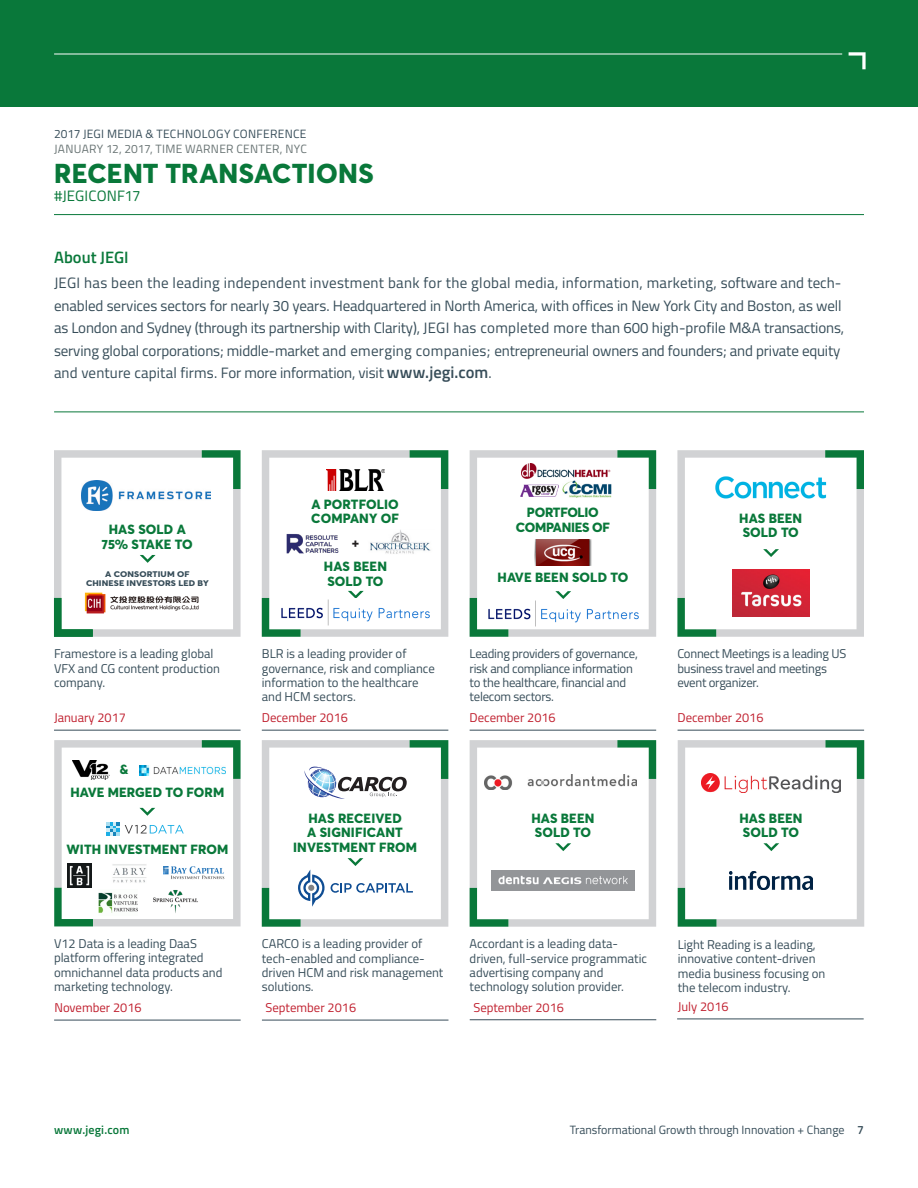
<style>
.page{position:relative;width:918px;height:1188px;background:#fff}
.page>*{position:absolute;margin:0;border:0;box-sizing:border-box;transform-origin:0 0}
.t1{font:800 27px "Averta Std";letter-spacing:.01em;color:#09783a}
.t2{font:600 16.5px "Titillium Web";color:#09783a}
.t3{font:15px/22.5px "Titillium Web";letter-spacing:-.005em;color:#374d59}
.t4{font:15px "Titillium Web";letter-spacing:.015em;color:#09783a}
.t5{font:800 13.2px/14.5px "Averta Std";letter-spacing:.01em;color:#09783a}
.t6{font:800 13.2px/14.5px "Averta Std";letter-spacing:-.02em;color:#09783a;text-align:center}
.t7{font:800 13.2px "Averta Std";color:#231f20}
.t8{font:12.75px/14.2px "Titillium Web";color:#374d59}
.t9{font:12.75px/14.1px "Titillium Web";letter-spacing:-.02em;color:#374d59}
.t10{font:12.75px "Titillium Web";color:#c01f2e}
.t11{font:12px "Titillium Web";color:#374d59}
.t12{font:12px "Titillium Web";letter-spacing:.025em;color:#697474}
.t13{font:12px "Titillium Web";letter-spacing:.025em;color:#374d59}
.t14{font:600 12px "Titillium Web";letter-spacing:.015em;color:#09783a}
.t15{font:800 8.1px/8.7px "Averta Std";letter-spacing:.01em;color:#374d59;text-align:center;scale:1.12 1}
.s1{font-weight:600;font-size:16.5px}
.s2{font-weight:600}
</style>
<div class="page">
<hr style="left:54px;top:214px;width:810px;height:1px;background:#09783a">
<svg style="left:470px;top:450px;width:186px;height:187px"></svg>
<img style="left:521px;top:463px;width:90px;height:15px">
<img style="left:562px;top:481px;width:50px;height:16px">
<img style="left:521px;top:481px;width:38px;height:21px">
<hr style="left:470px;top:730px;width:186px;height:1px;background:#374d59">
<hr style="left:262px;top:730px;width:186px;height:1px;background:#374d59">
<svg style="left:262px;top:450px;width:186px;height:187px"></svg>
<img style="left:280px;top:599px;width:151px;height:28px">
<img style="left:285px;top:532px;width:56px;height:23px">
<img style="left:367px;top:530px;width:67px;height:25px">
<svg style="left:677px;top:450px;width:187px;height:187px"></svg>
<hr style="left:678px;top:730px;width:186px;height:1px;background:#374d59">
<svg style="left:54px;top:740px;width:187px;height:186px"></svg>
<hr style="left:54px;top:1020px;width:187px;height:1px;background:#374d59">
<svg style="left:262px;top:740px;width:186px;height:187px"></svg>
<hr style="left:262px;top:1020px;width:186px;height:1px;background:#374d59">
<svg style="left:678px;top:740px;width:186px;height:187px"></svg>
<img style="left:730px;top:871px;width:82px;height:18px">
<hr style="left:677px;top:1019px;width:187px;height:1px;background:#374d59">
<svg style="left:470px;top:740px;width:186px;height:187px"></svg>
<img style="left:491px;top:870px;width:143px;height:21px">
<hr style="left:470px;top:1019px;width:186px;height:1px;background:#374d59">
<svg style="left:54px;top:450px;width:187px;height:187px"></svg>
<img style="left:82px;top:587px;width:151px;height:37px">
<hr style="left:54px;top:730px;width:187px;height:1px;background:#374d59">
<div style="left:0;top:0;width:918px;height:107px;background:#09783a"></div>
<svg style="left:849px;top:52px;width:17px;height:17px"></svg>
<hr style="left:54px;top:54px;width:788px;height:1px;background:#fff">
<hr style="left:54px;top:412px;width:810px;height:1px;background:#09783a">
<p class="t13" style="left:54px;top:125px;width:254px">2017 JEGI MEDIA &amp; TECHNOLOGY CONFERENCE</p>
<p class="t12" style="left:54px;top:140px;width:254px">JANUARY 12, 2017, TIME WARNER CENTER, NYC</p>
<p class="t1" style="left:54px;top:157px;width:321px">RECENT TRANSACTIONS</p>
<p class="t4" style="left:54px;top:185px;width:88px">#JEGICONF17</p>
<p class="t2" style="left:54px;top:244px;width:76px">About JEGI</p>
<p class="t3" style="left:54px;top:271px;width:792px">JEGI has been the leading independent investment bank for the global media, information, marketing, software and tech&shy;enabled services sectors for nearly 30 years. Headquartered in North America, with offices in New York City and Boston, as well as London and Sydney (through its partnership with Clarity), JEGI has completed more than 600 high-profile M&amp;A transactions, serving global corporations; middle-market and emerging companies; entrepreneurial owners and founders; and private equity and venture capital firms. For more information, visit <span class="s1">www.jegi.com</span>.</p>
<p class="t5" style="left:102px;top:522px;width:92px;text-align:center">HAS SOLD A<br>75% STAKE TO</p>
<p class="t15" style="left:86px;top:570px;width:111px">A CONSORTIUM OF<br>CHINESE INVESTORS LED BY</p>
<p class="t8" style="left:54px;top:646px;width:167px">Framestore is a leading global<br>VFX and CG content production company.</p>
<p class="t10" style="left:54px;top:708px;width:74px">January 2017</p>
<p class="t5" style="left:70px;top:757px;width:155px;line-height:23.4px;text-indent:50px">&amp;<br>HAVE MERGED TO FORM</p>
<p class="t5" style="left:66px;top:842px;width:163px">WITH INVESTMENT FROM</p>
<p class="t8" style="left:54px;top:936px;width:170px">V12 Data is a leading DaaS platform offering integrated omnichannel data products and marketing technology.</p>
<p class="t10" style="left:54px;top:998px;width:89px">November 2016</p>
<p class="t5" style="left:311px;top:497px;width:89px">A PORTFOLIO<br>COMPANY OF</p>
<p class="t7" style="left:352px;top:535px;width:9px">+</p>
<p class="t5" style="left:324px;top:559px;width:65px">HAS BEEN<br>SOLD TO</p>
<p class="t8" style="left:262px;top:646px;width:175px">BLR is a leading provider of governance, risk and compliance information to the healthcare</p>
<p class="t8" style="left:262px;top:689px;width:96px">and HCM sectors.</p>
<p class="t10" style="left:262px;top:708px;width:88px">December 2016</p>
<p class="t6" style="left:516px;top:505px;width:96px">PORTFOLIO<br>COMPANIES OF</p>
<p class="t5" style="left:498px;top:570px;width:132px">HAVE BEEN SOLD TO</p>
<p class="t9" style="left:470px;top:646px;width:170px">Leading providers of governance, risk and compliance information to the healthcare, financial and telecom sectors.</p>
<p class="t10" style="left:470px;top:708px;width:88px">December 2016</p>
<p class="t5" style="left:739px;top:511px;width:65px">HAS BEEN<br>SOLD TO</p>
<p class="t9" style="left:677px;top:646px;width:170px">Connect Meetings is a leading US business travel and meetings</p>
<p class="t9" style="left:677px;top:675px;width:83px">event organizer.</p>
<p class="t10" style="left:677px;top:708px;width:88px">December 2016</p>
<p class="t5" style="left:293px;top:810px;width:126px;text-align:center">HAS RECEIVED<br>A SIGNIFICANT<br>INVESTMENT FROM</p>
<p class="t5" style="left:531px;top:810px;width:65px">HAS BEEN<br>SOLD TO</p>
<p class="t5" style="left:739px;top:810px;width:65px">HAS BEEN<br>SOLD TO</p>
<p class="t8" style="left:262px;top:936px;width:183px">CARCO is a leading provider of tech-enabled and compliance&shy;driven HCM and risk management solutions.</p>
<p class="t10" style="left:266px;top:998px;width:92px">September 2016</p>
<p class="t8" style="left:470px;top:936px;width:179px">Accordant is a leading data&shy;driven, full-service programmatic advertising company and technology solution provider.</p>
<p class="t10" style="left:473px;top:998px;width:92px">September 2016</p>
<p class="t8" style="left:678px;top:936px;width:149px">Light Reading is a leading, innovative content-driven media business focusing on the telecom industry.</p>
<p class="t10" style="left:678px;top:997px;width:52px">July 2016</p>
<p class="t14" style="left:54px;top:1121px;width:77px">www.jegi.com</p>
<p class="t11" style="left:570px;top:1121px;width:296px">Transformational Growth through Innovation + Change <span class="s2">7</span></p>
</div>
